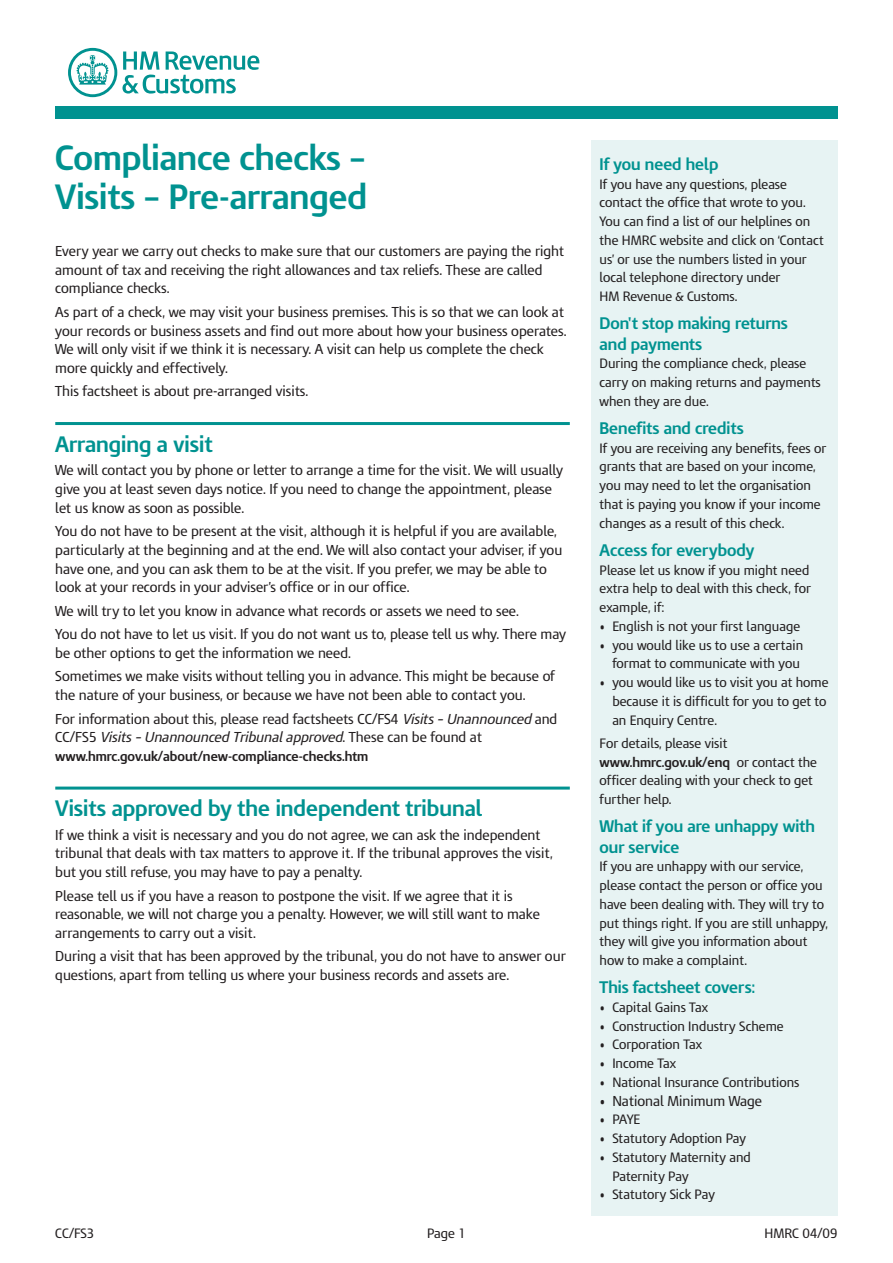
<style>
.page{position:relative;width:893px;height:1263px;background:#fff}
.page>*{position:absolute;margin:0;border:0;box-sizing:border-box;transform-origin:0 0}
.t1{font:700 33px/39px "IR Modena";color:#009290}
.t2{font:700 21px "IR Modena";color:#009290}
.t3{font:700 15.75px/20.2px "IR Modena";color:#009290}
.t4{font:13.5px/18.8px "IR Modena";color:#231f20}
.t5{font:italic 13.5px "IR Modena";color:#231f20}
.t6{font:12.75px/18.8px "IR Modena";color:#231f20}
.t7{font:700 12.75px "IR Modena";color:#231f20}
.s1{font-style:italic}
.s2{font-style:normal}
.s3{font-weight:700}
</style>
<div class="page">
<div style="left:55px;top:106px;width:783px;height:13px;background:#009290"></div>
<svg style="left:68px;top:48px;width:191px;height:49px"></svg>
<hr style="left:55px;top:422px;width:515px;height:3px;background:#009290">
<hr style="left:55px;top:786px;width:515px;height:3px;background:#009290">
<div style="left:591px;top:140px;width:247px;height:1076px;background:#e7f3f3"></div>
<h1 class="t1" style="left:55px;top:141px;width:313px">Compliance checks –<br>Visits – Pre-arranged</h1>
<p class="t4" style="left:55px;top:243px;width:510px">Every year we carry out checks to make sure that our customers are paying the right amount of tax and receiving the right allowances and tax reliefs. These are called compliance checks.</p>
<p class="t4" style="left:55px;top:304px;width:513px">As part of a check, we may visit your business premises. This is so that we can look at your records or business assets and find out more about how your business operates.<br>We will only visit if we think it is necessary. A visit can help us complete the check more quickly and effectively.</p>
<p class="t4" style="left:55px;top:383px;width:255px">This factsheet is about pre-arranged visits.</p>
<h2 class="t2" style="left:55px;top:436px;width:159px">Arranging a visit</h2>
<p class="t4" style="left:55px;top:462px;width:509px">We will contact you by phone or letter to arrange a time for the visit. We will usually give you at least seven days notice. If you need to change the appointment, please let us know as soon as possible.</p>
<p class="t4" style="left:55px;top:523px;width:509px">You do not have to be present at the visit, although it is helpful if you are available, particularly at the beginning and at the end. We will also contact your adviser, if you have one, and you can ask them to be at the visit. If you prefer, we may be able to look at your records in your adviser’s office or in our office.</p>
<p class="t4" style="left:55px;top:600px;width:512px;line-height:23.4px">We will try to let you know in advance what records or assets we need to see.<br>You do not have to let us visit. If you do not want us to, please tell us why. There may</p>
<p class="t4" style="left:55px;top:642px;width:501px;line-height:23.4px">be other options to get the information we need.<br>Sometimes we make visits without telling you in advance. This might be because of</p>
<p class="t4" style="left:55px;top:685px;width:504px;line-height:23.4px">the nature of your business, or because we have not been able to contact you.<br>For information about this, please read factsheets CC/FS4 <span class="s1">Visits – Unannounced</span> and</p>
<p class="t5" style="left:55px;top:732px;width:428px"><span class="s2">CC/FS5</span> Visits – Unannounced Tribunal approved<span class="s2">. These can be found at</span></p>
<p class="t7" style="left:55px;top:751px;width:315px">www.hmrc.gov.uk/about/new-compliance-checks.htm</p>
<h2 class="t2" style="left:55px;top:800px;width:428px">Visits approved by the independent tribunal</h2>
<p class="t4" style="left:55px;top:826px;width:499px">If we think a visit is necessary and you do not agree, we can ask the independent tribunal that deals with tax matters to approve it. If the tribunal approves the visit, but you still refuse, you may have to pay a penalty.</p>
<p class="t4" style="left:55px;top:887px;width:486px">Please tell us if you have a reason to postpone the visit. If we agree that it is reasonable, we will not charge you a penalty. However, we will still want to make arrangements to carry out a visit.</p>
<p class="t4" style="left:55px;top:948px;width:512px">During a visit that has been approved by the tribunal, you do not have to answer our questions, apart from telling us where your business records and assets are.</p>
<p class="t3" style="left:600px;top:156px;width:120px">If you need help</p>
<p class="t6" style="left:600px;top:176px;width:226px">If you have any questions, please contact the office that wrote to you.<br>You can find a list of our helplines on the HMRC website and click on ‘Contact us’ or use the numbers listed in your local telephone directory under<br>HM Revenue &amp; Customs.</p>
<p class="t3" style="left:600px;top:315px;width:190px">Don't stop making returns and payments</p>
<p class="t6" style="left:600px;top:355px;width:223px">During the compliance check, please carry on making returns and payments when they are due.</p>
<p class="t3" style="left:600px;top:419px;width:146px">Benefits and credits</p>
<p class="t6" style="left:600px;top:440px;width:228px">If you are receiving any benefits, fees or grants that are based on your income, you may need to let the organisation that is paying you know if your income changes as a result of this check.</p>
<p class="t3" style="left:600px;top:541px;width:156px">Access for everybody</p>
<p class="t6" style="left:600px;top:562px;width:213px;text-align:justify">Please let us know if you might need extra help to deal with this check, for example, if:</p>
<p class="t6" style="left:600px;top:618px;width:202px">• English is not your first language</p>
<p class="t6" style="left:600px;top:637px;width:205px;text-align:right">• you would like us to use a certain format to communicate with you</p>
<p class="t6" style="left:612px;top:674px;width:218px;text-indent:-13px">• you would like us to visit you at home because it is difficult for you to get to an Enquiry Centre.</p>
<p class="t6" style="left:600px;top:735px;width:219px">For details, please visit <span class="s3">www.hmrc.gov.uk/enq</span> or contact the officer dealing with your check to get further help.</p>
<p class="t3" style="left:600px;top:818px;width:217px">What if you are unhappy with our service</p>
<p class="t6" style="left:600px;top:858px;width:230px">If you are unhappy with our service, please contact the person or office you have been dealing with. They will try to put things right. If you are still unhappy, they will give you information about how to make a complaint.</p>
<p class="t3" style="left:600px;top:979px;width:157px">This factsheet covers:</p>
<p class="t6" style="left:600px;top:999px;width:110px">• Capital Gains Tax</p>
<p class="t6" style="left:600px;top:1018px;width:186px">• Construction Industry Scheme</p>
<p class="t6" style="left:600px;top:1036px;width:104px">• Corporation Tax</p>
<p class="t6" style="left:600px;top:1055px;width:78px">• Income Tax</p>
<p class="t6" style="left:600px;top:1074px;width:201px">• National Insurance Contributions</p>
<p class="t4" style="left:600px;top:1093px;width:164px">• National Minimum Wage</p>
<p class="t6" style="left:600px;top:1111px;width:42px">• PAYE</p>
<p class="t6" style="left:600px;top:1130px;width:148px">• Statutory Adoption Pay</p>
<p class="t6" style="left:612px;top:1149px;width:140px;text-indent:-13px">• Statutory Maternity and<br>Paternity Pay</p>
<p class="t6" style="left:600px;top:1186px;width:117px">• Statutory Sick Pay</p>
<p class="t6" style="left:55px;top:1225px;width:41px">CC/FS3</p>
<p class="t6" style="left:427px;top:1225px;width:40px">Page 1</p>
<p class="t6" style="left:764px;top:1225px;width:75px">HMRC 04/09</p>
</div>
